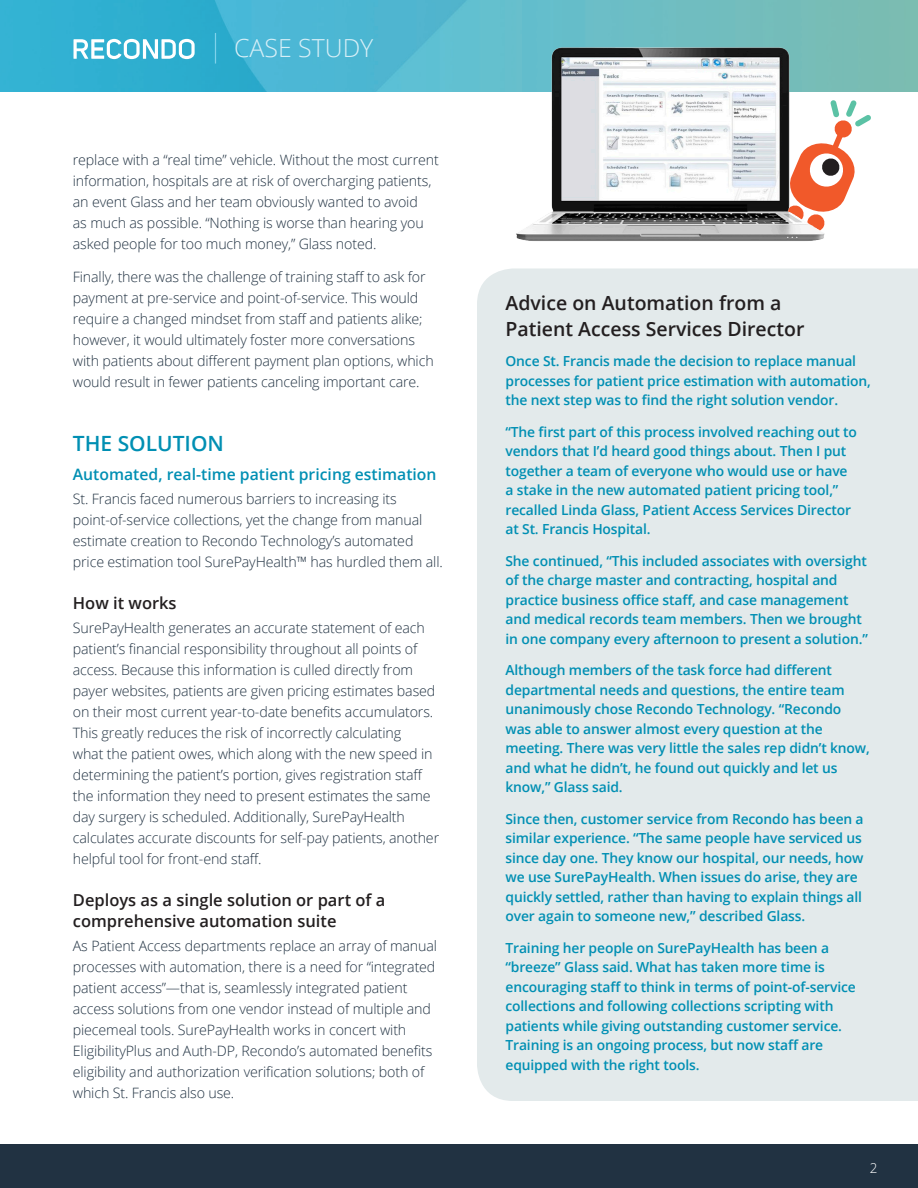
<style>
.page{position:relative;width:918px;height:1188px;background:#fff}
.page>*{position:absolute;margin:0;border:0;box-sizing:border-box;transform-origin:0 0}
.t1{font:300 24.9px "Open Sans";color:#d7eff7}
.section_title{font:600 21px "Open Sans";color:#008fb3}
.subhead{font:600 19.5px/25.5px "Open Sans";color:#231f20}
.body_headline{font:600 16.5px/21px "Open Sans";color:#231f20}
.section_subhead{font:600 15.75px "Open Sans";color:#008fb3}
.body_copy{font:300 14.25px/21px "Open Sans";letter-spacing:-.01em;color:#213242}
.body_copy-2{font:600 13.8px/19.5px "Open Sans";letter-spacing:-.01em;color:#008fb3}
.t2{font:300 13.5px "Open Sans";color:#fff}
</style>
<div class="page">
<img style="left:0;top:1px;width:918px;height:90px">
<div style="left:0;top:1145px;width:918px;height:43px;background:#213242"></div>
<svg style="left:74px;top:39px;width:121px;height:20px"></svg>
<hr style="left:215px;top:33px;width:1px;height:31px;background:#7ed2eb">
<img style="left:501px;top:37px;width:392px;height:204px">
<div style="left:477px;top:268px;width:441px;height:833px;background:#e3eaeb"></div>
<p class="t1" style="left:234px;top:31px;width:141px">CASE STUDY</p>
<p class="body_copy" style="left:73px;top:149px;width:367px">replace with a “real time” vehicle. Without the most current information, hospitals are at risk of overcharging patients, an event Glass and her team obviously wanted to avoid<br>as much as possible. “Nothing is worse than hearing you asked people for too much money,” Glass noted.</p>
<p class="body_copy" style="left:73px;top:266px;width:362px">Finally, there was the challenge of training staff to ask for payment at pre-service and point-of-service. This would require a changed mindset from staff and patients alike; however, it would ultimately foster more conversations with patients about different payment plan options, which would result in fewer patients canceling important care.</p>
<p class="section_title" style="left:73px;top:429px;width:153px">THE SOLUTION</p>
<p class="section_subhead" style="left:73px;top:463px;width:365px">Automated, real-time patient pricing estimation</p>
<p class="body_copy" style="left:73px;top:488px;width:371px">St. Francis faced numerous barriers to increasing its point-of-service collections, yet the change from manual estimate creation to Recondo Technology’s automated price estimation tool SurePayHealth™ has hurdled them all.</p>
<p class="body_headline" style="left:73px;top:592px;width:105px">How it works</p>
<p class="body_copy" style="left:73px;top:617px;width:368px">SurePayHealth generates an accurate statement of each patient’s financial responsibility throughout all points of access. Because this information is culled directly from payer websites, patients are given pricing estimates based on their most current year-to-date benefits accumulators.<br>This greatly reduces the risk of incorrectly calculating<br>what the patient owes, which along with the new speed in determining the patient’s portion, gives registration staff the information they need to present estimates the same day surgery is scheduled. Additionally, SurePayHealth calculates accurate discounts for self-pay patients, another helpful tool for front-end staff.</p>
<p class="body_headline" style="left:73px;top:889px;width:314px">Deploys as a single solution or part of a comprehensive automation suite</p>
<p class="body_copy" style="left:73px;top:935px;width:366px">As Patient Access departments replace an array of manual processes with automation, there is a need for “integrated patient access”—that is, seamlessly integrated patient access solutions from one vendor instead of multiple and piecemeal tools. SurePayHealth works in concert with EligibilityPlus and Auth-DP, Recondo’s automated benefits eligibility and authorization verification solutions; both of which St. Francis also use.</p>
<p class="subhead" style="left:506px;top:290px;width:300px">Advice on Automation from a<br>Patient Access Services Director</p>
<p class="body_copy-2" style="left:506px;top:351px;width:367px">Once St. Francis made the decision to replace manual processes for patient price estimation with automation, the next step was to find the right solution vendor.</p>
<p class="body_copy-2" style="left:506px;top:422px;width:353px">“The first part of this process involved reaching out to vendors that I’d heard good things about. Then I put together a team of everyone who would use or have a stake in the new automated patient pricing tool,” recalled Linda Glass, Patient Access Services Director at St. Francis Hospital.</p>
<p class="body_copy-2" style="left:506px;top:551px;width:364px">She continued, “This included associates with oversight of the charge master and contracting, hospital and practice business office staff, and case management and medical records team members. Then we brought in one company every afternoon to present a solution.”</p>
<p class="body_copy-2" style="left:506px;top:660px;width:366px">Although members of the task force had different departmental needs and questions, the entire team unanimously chose Recondo Technology. “Recondo was able to answer almost every question at the meeting. There was very little the sales rep didn’t know, and what he didn’t, he found out quickly and let us know,” Glass said.</p>
<p class="body_copy-2" style="left:506px;top:809px;width:360px">Since then, customer service from Recondo has been a similar experience. “The same people have serviced us since day one. They know our hospital, our needs, how we use SurePayHealth. When issues do arise, they are quickly settled, rather than having to explain things all over again to someone new,” described Glass.</p>
<p class="body_copy-2" style="left:506px;top:938px;width:352px">Training her people on SurePayHealth has been a “breeze” Glass said. What has taken more time is encouraging staff to think in terms of point-of-service collections and following collections scripting with patients while giving outstanding customer service.<br>Training is an ongoing process, but now staff are equipped with the right tools.</p>
<p class="t2" style="left:870px;top:1159px;width:9px">2</p>
</div>
